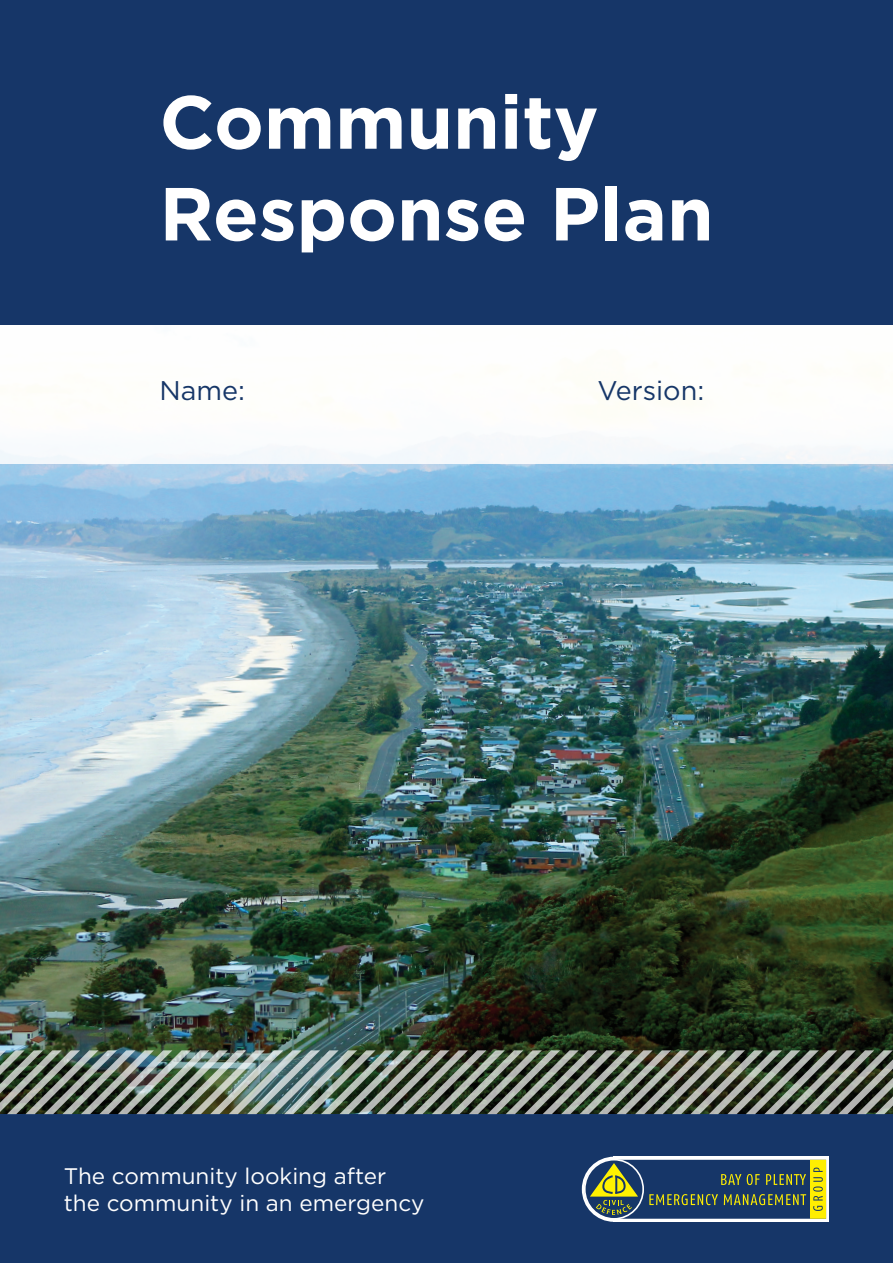
<style>
.page{position:relative;width:893px;height:1263px;background:#fff}
.page>*{position:absolute;margin:0;border:0;box-sizing:border-box;transform-origin:0 0}
.t1{font:700 75px/91.8px "Gotham";color:#fff}
.t2{font:27px "Gotham";color:#163668}
.t3{font:22.5px/27px "Gotham";color:#fff}
</style>
<div class="page">
<img style="left:0;top:463px;width:893px;height:587px">
<div style="left:0;top:1115px;width:893px;height:148px;background:#163668"></div>
<div style="left:0;top:0;width:893px;height:325px;background:#163668"></div>
<img style="left:0;top:1050px;width:893px;height:64px">
<div style="left:614px;top:1157px;width:215px;height:65px;background:#fff"></div>
<svg style="left:584px;top:1159px;width:242px;height:60px"></svg>
<h1 class="t1" style="left:159px;top:76px;width:556px">Community<br>Response Plan</h1>
<p class="t2" style="left:159px;top:373px;width:87px">Name:</p>
<p class="t2" style="left:597px;top:373px;width:108px">Version:</p>
<p class="t3" style="left:64px;top:1162px;width:362px">The community looking after the community in an emergency</p>
</div>
